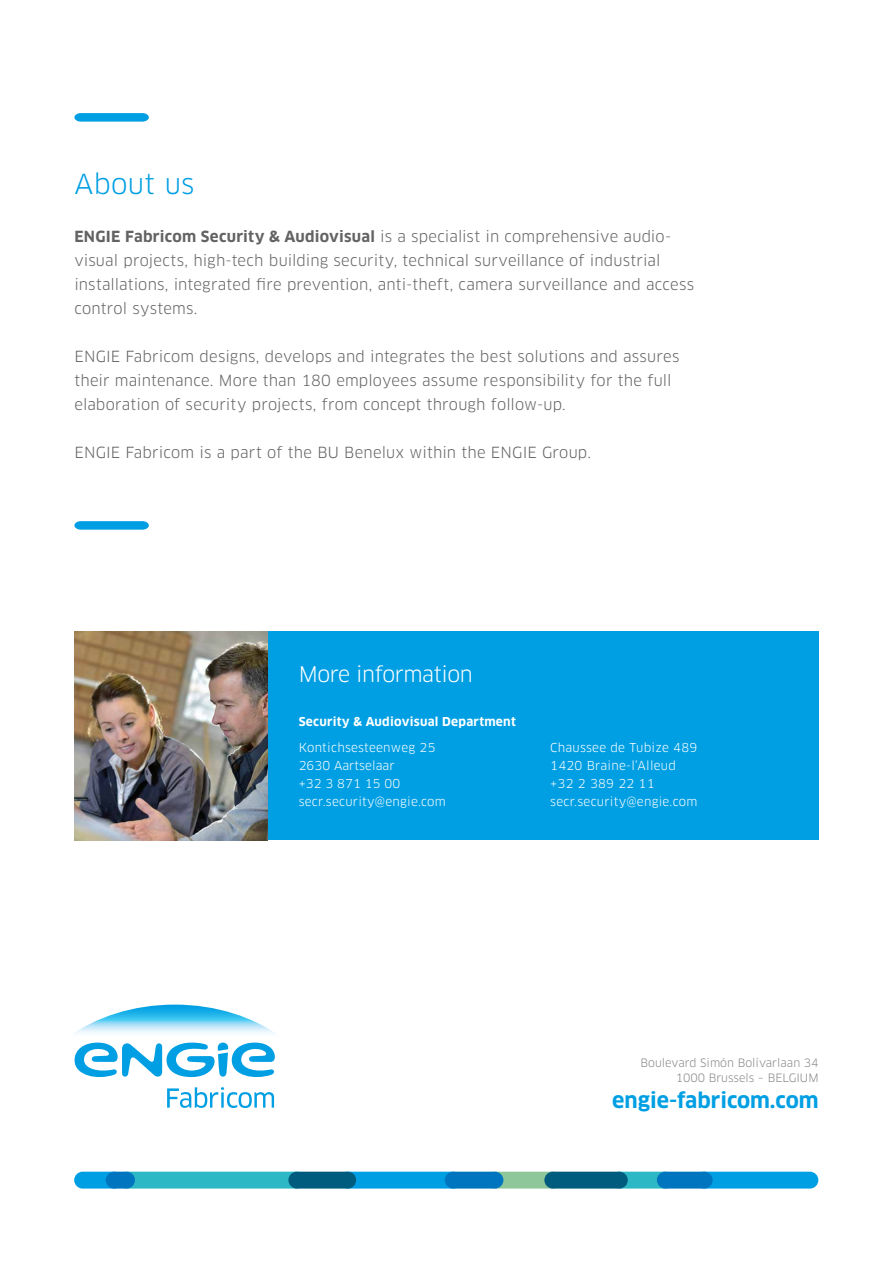
<style>
.page{position:relative;width:893px;height:1263px;background:#fff}
.page>*{position:absolute;margin:0;border:0;box-sizing:border-box;transform-origin:0 0}
.t1{font:27px "Clan Pro";color:#009fe3}
.t2{font:700 21px "Clan Pro";color:#009fe3}
.t3{font:21px "Clan Pro";color:#fff}
.t4{font:15px/24px "Clan Pro";letter-spacing:.01em;color:#646363}
.t5{font:12px/18px "Clan Pro";letter-spacing:.02em;color:#fff}
.t6{font:700 12px "Clan Pro";letter-spacing:.02em;color:#fff}
.t7{font:11.25px/15px "Clan Pro";color:#878787;text-align:right}
.s1{font-weight:700}
</style>
<div class="page">
<svg style="left:167px;top:1087px;width:107px;height:21px"></svg>
<svg style="left:74px;top:1004px;width:201px;height:74px"></svg>
<div style="left:696px;top:1172px;width:122px;height:16px;background:#009fe3;border-radius:8px"></div>
<div style="left:611px;top:1172px;width:63px;height:16px;background:#2db8c5;border-radius:8px"></div>
<div style="left:486px;top:1172px;width:75px;height:16px;background:#8ec89a;border-radius:8px"></div>
<div style="left:544px;top:1172px;width:84px;height:16px;background:#005c7e;border-radius:8px"></div>
<div style="left:339px;top:1172px;width:123px;height:16px;background:#009fe3;border-radius:8px"></div>
<div style="left:118px;top:1172px;width:187px;height:16px;background:#2db8c5;border-radius:8px"></div>
<div style="left:74px;top:1172px;width:49px;height:16px;background:#009fe3;border-radius:8px"></div>
<div style="left:445px;top:1172px;width:58px;height:16px;background:#0075bf;border-radius:8px"></div>
<div style="left:288px;top:1172px;width:68px;height:16px;background:#005c7e;border-radius:8px"></div>
<div style="left:106px;top:1172px;width:29px;height:16px;background:#0075bf;border-radius:8px"></div>
<div style="left:657px;top:1172px;width:56px;height:16px;background:#0075bf;border-radius:8px"></div>
<div style="left:265px;top:631px;width:554px;height:209px;background:#009fe3"></div>
<img style="left:74px;top:631px;width:194px;height:209px">
<svg style="left:74px;top:113px;width:75px;height:9px"></svg>
<svg style="left:74px;top:521px;width:75px;height:9px"></svg>
<h1 class="t1" style="left:74px;top:168px;width:121px">About us</h1>
<p class="t4" style="left:74px;top:224px;width:621px"><span class="s1">ENGIE Fabricom Security &amp; Audiovisual</span> is a specialist in comprehensive audio&shy;visual projects, high-tech building security, technical surveillance of industrial installations, integrated fire prevention, anti-theft, camera surveillance and access control systems.</p>
<p class="t4" style="left:74px;top:344px;width:606px">ENGIE Fabricom designs, develops and integrates the best solutions and assures their maintenance. More than 180 employees assume responsibility for the full elaboration of security projects, from concept through follow-up.</p>
<p class="t4" style="left:74px;top:440px;width:518px">ENGIE Fabricom is a part of the BU Benelux within the ENGIE Group.</p>
<h2 class="t3" style="left:299px;top:662px;width:176px">More information</h2>
<p class="t6" style="left:299px;top:714px;width:219px">Security &amp; Audiovisual Department</p>
<p class="t5" style="left:299px;top:739px;width:149px">Kontichsesteenweg 25<br>2630 Aartselaar<br>+32 3 871 15 00 secr.security@engie.com</p>
<p class="t5" style="left:550px;top:739px;width:149px">Chaussee de Tubize 489<br>1420 Braine-l’Alleud +32 2 389 22 11 secr.security@engie.com</p>
<p class="t7" style="left:641px;top:1056px;width:179px">Boulevard Simón Bolívarlaan 34<br>1000 Brussels – BELGIUM</p>
<h2 class="t2" style="left:612px;top:1088px;width:208px">engie-fabricom.com</h2>
</div>
